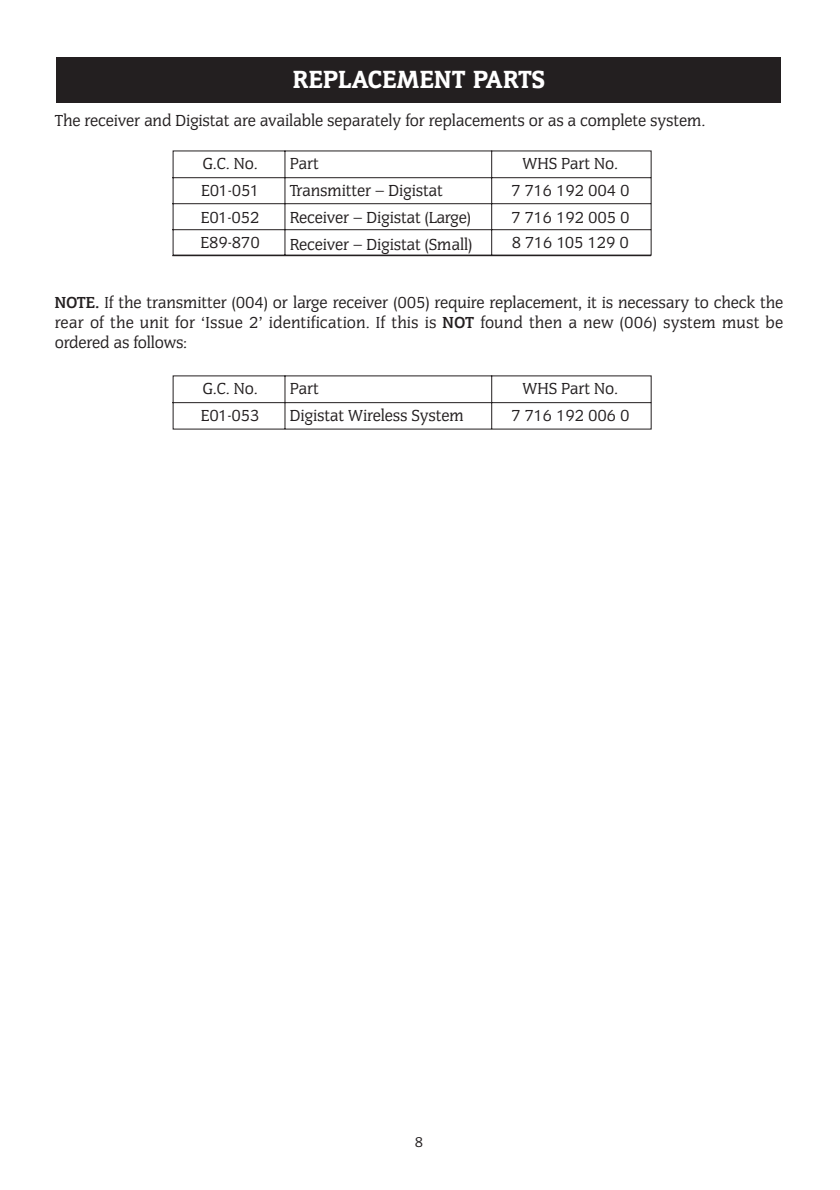
<style>
.page{position:relative;width:840px;height:1190px;background:#fff}
.page>*{position:absolute;margin:0;border:0;box-sizing:border-box;transform-origin:0 0}
.t1{font:28px "Cg Congress Hy";color:#fff}
.t2{font:18px/20px "Cg Congress";color:#231f20;text-align:justify}
.t3{font:16px "Cg Congress";color:#231f20}
.s1{font-family:"Cg Congress Bd"}
</style>
<div class="page">
<div style="left:57px;top:57px;width:724px;height:46px;background:#231f20"></div>
<svg style="left:172px;top:150px;width:480px;height:107px"></svg>
<svg style="left:172px;top:375px;width:480px;height:55px"></svg>
<h1 class="t1" style="left:293px;top:68px;width:254px">REPLACEMENT PARTS</h1>
<p class="t2" style="left:55px;top:111px;width:652px">The receiver and Digistat are available separately for replacements or as a complete system.</p>
<p class="t2" style="left:203px;top:155px;width:57px">G.C. No.</p>
<p class="t2" style="left:290px;top:155px;width:30px">Part</p>
<p class="t2" style="left:523px;top:155px;width:97px">WHS Part No.</p>
<p class="t2" style="left:201px;top:182px;width:60px">E01-051</p>
<p class="t2" style="left:290px;top:182px;width:154px">Transmitter – Digistat</p>
<p class="t2" style="left:511px;top:182px;width:120px">7 716 192 004 0</p>
<p class="t2" style="left:201px;top:209px;width:60px">E01-052</p>
<p class="t2" style="left:290px;top:209px;width:183px">Receiver – Digistat (Large)</p>
<p class="t2" style="left:511px;top:209px;width:120px">7 716 192 005 0</p>
<p class="t2" style="left:201px;top:234px;width:61px">E89-870</p>
<p class="t2" style="left:290px;top:236px;width:184px">Receiver – Digistat (Small)</p>
<p class="t2" style="left:512px;top:234px;width:119px">8 716 105 129 0</p>
<p class="t2" style="left:55px;top:294px;width:730px"><span class="s1">NOTE.</span> If the transmitter (004) or large receiver (005) require replacement, it is necessary to check the rear of the unit for ‘Issue 2’ identification. If this is <span class="s1">NOT</span> found then a new (006) system must be ordered as follows:</p>
<p class="t2" style="left:203px;top:380px;width:57px">G.C. No.</p>
<p class="t2" style="left:290px;top:380px;width:30px">Part</p>
<p class="t2" style="left:523px;top:380px;width:97px">WHS Part No.</p>
<p class="t2" style="left:201px;top:407px;width:60px">E01-053</p>
<p class="t2" style="left:290px;top:407px;width:175px">Digistat Wireless System</p>
<p class="t2" style="left:511px;top:407px;width:120px">7 716 192 006 0</p>
<p class="t3" style="left:415px;top:1136px;width:10px">8</p>
</div>
